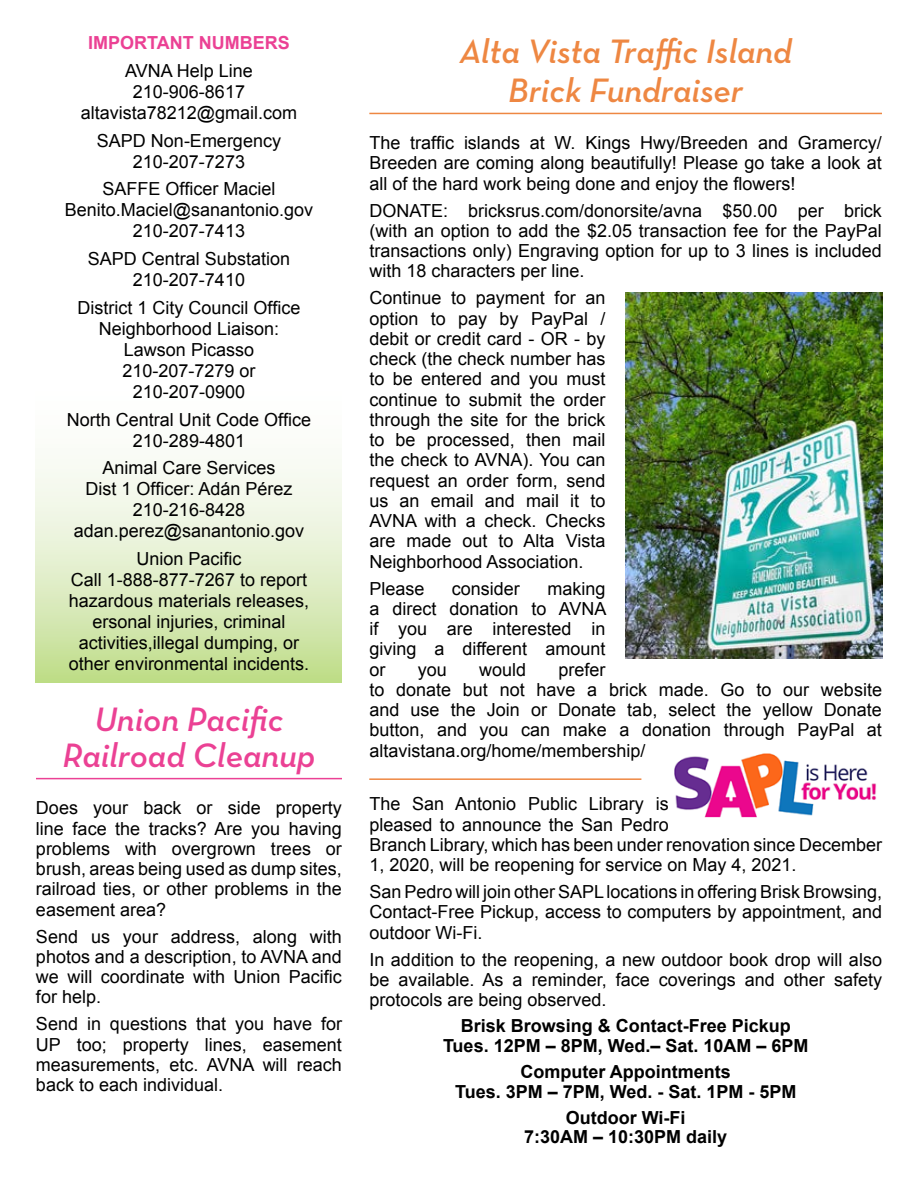
<style>
.page{position:relative;width:918px;height:1188px;background:#fff}
.page>*{position:absolute;margin:0;border:0;box-sizing:border-box;transform-origin:0 0}
.t1{font:italic 600 34.5px/39px "Neutraface Text";color:#ee8742;text-align:center}
.t2{font:italic 600 34.5px/36px "Neutraface Text";color:#eb4194;text-align:center}
.t3{font:18px/20.2px "Arial";color:#000;text-align:justify}
.t4{font:700 18px/19.5px "Arial";color:#000;text-align:center}
.t5{font:700 18px "Arial";color:#eb4194}
</style>
<div class="page">
<svg style="left:36px;top:459px;width:306px;height:224px;background:#e0edc7"></svg>
<hr style="left:369px;top:113px;width:513px;height:1px;background:#ee8742">
<img style="left:626px;top:292px;width:256px;height:366px">
<img style="left:674px;top:753px;width:203px;height:65px">
<hr style="left:36px;top:778px;width:306px;height:1px;background:#eb4194">
<hr style="left:369px;top:778px;width:272px;height:2px;background:#ee8742">
<p class="t5" style="left:88px;top:31px;width:203px">IMPORTANT NUMBERS</p>
<p class="t3" style="left:81px;top:60px;width:218px;line-height:21px;text-align:center">AVNA Help Line<br>210-906-8617 altavista78212@gmail.com</p>
<p class="t3" style="left:97px;top:130px;width:186px;line-height:21px;text-align:center">SAPD Non-Emergency<br>210-207-7273</p>
<p class="t3" style="left:65px;top:179px;width:250px;line-height:21px;text-align:center">SAFFE Officer Maciel<br>Benito.Maciel@sanantonio.gov<br>210-207-7413</p>
<p class="t3" style="left:88px;top:249px;width:204px;line-height:21px;text-align:center">SAPD Central Substation<br>210-207-7410</p>
<p class="t3" style="left:77px;top:297px;width:225px;line-height:21px;text-align:center">District 1 City Council Office<br>Neighborhood Liaison:<br>Lawson Picasso<br>210-207-7279 or<br>210-207-0900</p>
<p class="t3" style="left:67px;top:409px;width:246px;line-height:21px;text-align:center">North Central Unit Code Office<br>210-289-4801</p>
<p class="t3" style="left:74px;top:458px;width:232px;line-height:21px;text-align:center">Animal Care Services<br>Dist 1 Officer: Adán Pérez<br>210-216-8428 adan.perez@sanantonio.gov</p>
<p class="t3" style="left:69px;top:549px;width:242px;line-height:21px;text-align:center">Union Pacific<br>Call 1-888-877-7267 to report hazardous materials releases, ersonal injuries, criminal activities,illegal dumping, or other environmental incidents.</p>
<h1 class="t2" style="left:63px;top:701px;width:254px">Union Pacific<br>Railroad Cleanup</h1>
<p class="t3" style="left:36px;top:798px;width:307px">Does your back or side property line face the tracks? Are you having problems with overgrown trees or brush, areas being used as dump sites, railroad ties, or other problems in the easement area?</p>
<p class="t3" style="left:36px;top:926px;width:307px">Send us your address, along with photos and a description, to AVNA and we will coordinate with Union Pacific for help.</p>
<p class="t3" style="left:36px;top:1014px;width:308px">Send in questions that you have for UP too; property lines, easement measurements, etc. AVNA will reach back to each individual.</p>
<h1 class="t1" style="left:459px;top:31px;width:334px">Alta Vista Traffic Island<br>Brick Fundraiser</h1>
<p class="t3" style="left:369px;top:133px;width:514px">The traffic islands at W. Kings Hwy/Breeden and Gramercy/ Breeden are coming along beautifully! Please go take a look at all of the hard work being done and enjoy the flowers!</p>
<p class="t3" style="left:369px;top:200px;width:514px">DONATE: bricksrus.com/donorsite/avna $50.00 per brick (with an option to add the $2.05 transaction fee for the PayPal transactions only) Engraving option for up to 3 lines is included with 18 characters per line.</p>
<p class="t3" style="left:369px;top:288px;width:238px">Continue to payment for an option to pay by PayPal / debit or credit card - OR - by check (the check number has to be entered and you must continue to submit the order through the site for the brick to be processed, then mail the check to AVNA). You can request an order form, send us an email and mail it to AVNA with a check. Checks are made out to Alta Vista Neighborhood Association.</p>
<p class="t3" style="left:369px;top:578px;width:57px">Please</p>
<p class="t3" style="left:452px;top:578px;width:70px">consider</p>
<p class="t3" style="left:369px;top:578px;width:239px;text-indent:178px">making a direct donation to AVNA if you are interested in giving a different amount or</p>
<p class="t3" style="left:369px;top:659px;width:514px;text-align:left;text-indent:189px">prefer<br>to donate but not have a brick made. Go to our website and use the Join or Donate tab, select the yellow Donate button, and you can make a donation through PayPal at altavistana.org/home/membership/</p>
<p class="t3" style="left:418px;top:659px;width:31px">you</p>
<p class="t3" style="left:479px;top:659px;width:49px">would</p>
<p class="t3" style="left:369px;top:794px;width:514px;text-align:left">The San Antonio Public Library is<br>pleased to announce the San Pedro<br>Branch Library, which has been under renovation since December 1, 2020, will be reopening for service on May 4, 2021.</p>
<p class="t3" style="left:369px;top:882px;width:514px">San Pedro will join other SAPL locations in offering Brisk Browsing, Contact-Free Pickup, access to computers by appointment, and outdoor Wi-Fi.</p>
<p class="t3" style="left:369px;top:949px;width:514px">In addition to the reopening, a new outdoor book drop will also be available. As a reminder, face coverings and other safety protocols are being observed.</p>
<p class="t4" style="left:443px;top:1017px;width:367px">Brisk Browsing &amp; Contact-Free Pickup<br>Tues. 12PM – 8PM, Wed.– Sat. 10AM – 6PM</p>
<p class="t4" style="left:455px;top:1063px;width:343px">Computer Appointments<br>Tues. 3PM – 7PM, Wed. - Sat. 1PM - 5PM</p>
<p class="t4" style="left:524px;top:1108px;width:205px">Outdoor Wi-Fi<br>7:30AM – 10:30PM daily</p>
</div>
